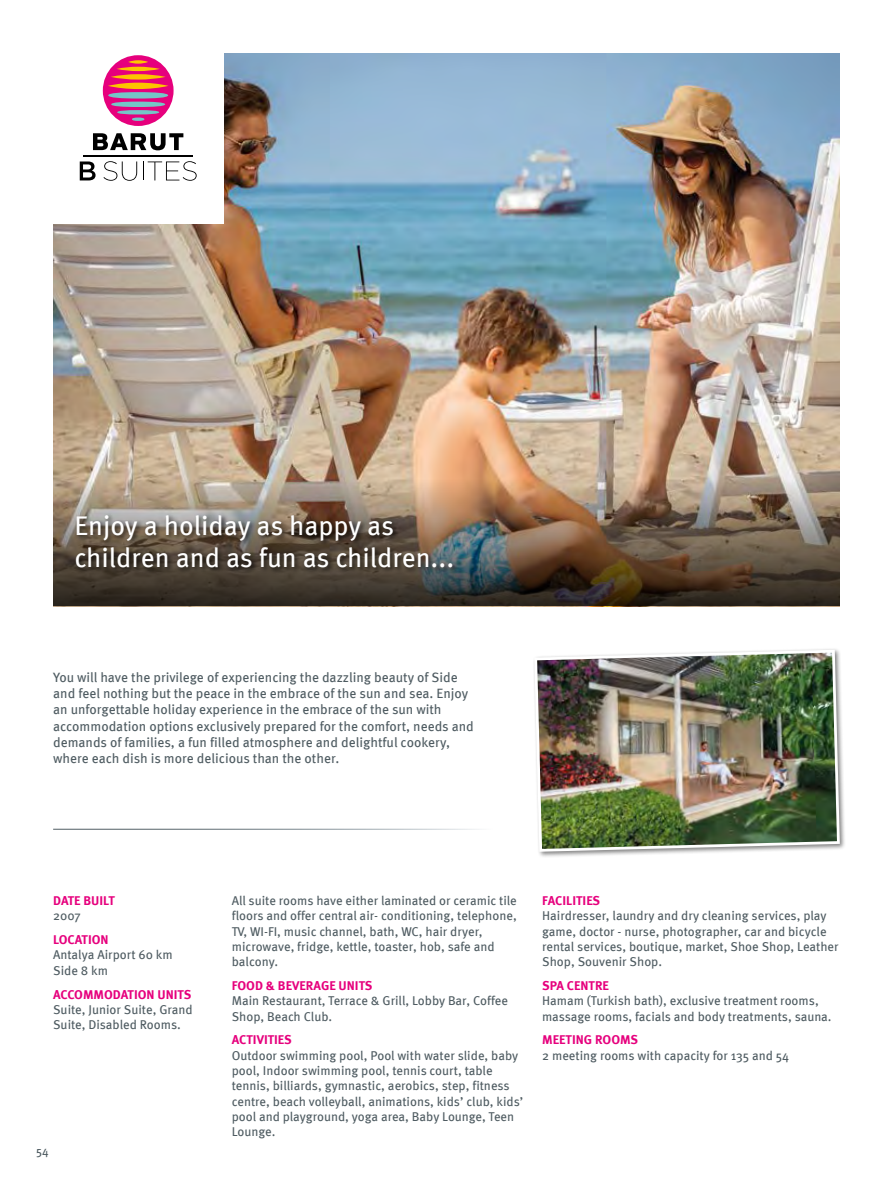
<style>
.page{position:relative;width:893px;height:1191px;background:#fff}
.page>*{position:absolute;margin:0;border:0;box-sizing:border-box;transform-origin:0 0}
.t1{font:27px/32.4px "Meta Pro";letter-spacing:-.005em;color:#fff}
.t2{font:13.5px/16.2px "Meta Pro";color:#4e5b61}
.t3{font:12.75px/15.3px "Meta Pro";color:#4e5b61}
.t4{font:700 12.75px "Meta Pro";color:#e6007d}
.t5{font:12px "Meta Pro";color:#4e5b61}
</style>
<div class="page">
<img style="left:53px;top:53px;width:787px;height:425px">
<div style="left:532px;top:647px;width:314px;height:211px;background:#000;opacity:.5"></div>
<img style="left:533px;top:648px;width:308px;height:205px">
<div style="left:53px;top:53px;width:170px;height:170px;background:#fff"></div>
<svg style="left:80px;top:161px;width:16px;height:19px"></svg>
<svg style="left:103px;top:161px;width:34px;height:20px"></svg>
<svg style="left:143px;top:161px;width:54px;height:20px"></svg>
<hr style="left:83px;top:155px;width:110px;height:1px;background:#000">
<div style="left:103px;top:55px;width:71px;height:71px;background:#e6007d;border-radius:50%"></div>
<svg style="left:108px;top:83px;width:60px;height:6px"></svg>
<svg style="left:111px;top:74px;width:55px;height:6px"></svg>
<svg style="left:117px;top:67px;width:43px;height:4px"></svg>
<svg style="left:128px;top:60px;width:20px;height:4px"></svg>
<div style="left:108px;top:92px;width:60px;height:7px;background:#75c6c7;border-radius:50%"></div>
<div style="left:111px;top:102px;width:54px;height:5px;background:#75c6c7;border-radius:50%"></div>
<svg style="left:117px;top:110px;width:42px;height:4px"></svg>
<svg style="left:132px;top:118px;width:12px;height:3px"></svg>
<svg style="left:93px;top:133px;width:90px;height:17px"></svg>
<img style="left:53px;top:478px;width:787px;height:128px">
<div style="left:74px;top:513px;width:385px;height:61px;background:#000;opacity:.75"></div>
<h1 class="t1" style="left:74px;top:509px;width:381px">Enjoy a holiday as happy as children and as fun as children...</h1>
<p class="t2" style="left:53px;top:669px;width:422px">You will have the privilege of experiencing the dazzling beauty of Side and feel nothing but the peace in the embrace of the sun and sea. Enjoy an unforgettable holiday experience in the embrace of the sun with accommodation options exclusively prepared for the comfort, needs and demands of families, a fun filled atmosphere and delightful cookery, where each dish is more delicious than the other.</p>
<p class="t4" style="left:53px;top:892px;width:63px">DATE BUILT</p>
<p class="t3" style="left:53px;top:908px;width:29px">2007</p>
<p class="t4" style="left:53px;top:931px;width:57px">LOCATION</p>
<p class="t3" style="left:53px;top:947px;width:121px">Antalya Airport 60 km<br>Side 8 km</p>
<p class="t4" style="left:53px;top:986px;width:140px">ACCOMMODATION UNITS</p>
<p class="t3" style="left:53px;top:1001px;width:141px">Suite, Junior Suite, Grand<br>Suite, Disabled Rooms.</p>
<p class="t5" style="left:36px;top:1143px;width:14px">54</p>
<p class="t3" style="left:232px;top:893px;width:287px">All suite rooms have either laminated or ceramic tile floors and offer central air- conditioning, telephone, TV, WI-FI, music channel, bath, WC, hair dryer, microwave, fridge, kettle, toaster, hob, safe and balcony.</p>
<p class="t4" style="left:232px;top:977px;width:142px">FOOD &amp; BEVERAGE UNITS</p>
<p class="t3" style="left:232px;top:993px;width:278px">Main Restaurant, Terrace &amp; Grill, Lobby Bar, Coffee<br>Shop, Beach Club.</p>
<p class="t4" style="left:232px;top:1032px;width:62px">ACTIVITIES</p>
<p class="t3" style="left:232px;top:1047px;width:293px">Outdoor swimming pool, Pool with water slide, baby pool, Indoor swimming pool, tennis court, table tennis, billiards, gymnastic, aerobics, step, fitness centre, beach volleyball, animations, kids’ club, kids’ pool and playground, yoga area, Baby Lounge, Teen Lounge.</p>
<p class="t4" style="left:542px;top:892px;width:60px">FACILITIES</p>
<p class="t3" style="left:542px;top:908px;width:298px">Hairdresser, laundry and dry cleaning services, play game, doctor - nurse, photographer, car and bicycle rental services, boutique, market, Shoe Shop, Leather Shop, Souvenir Shop.</p>
<p class="t4" style="left:542px;top:977px;width:68px">SPA CENTRE</p>
<p class="t3" style="left:542px;top:993px;width:291px">Hamam (Turkish bath), exclusive treatment rooms, massage rooms, facials and body treatments, sauna.</p>
<p class="t4" style="left:542px;top:1032px;width:98px">MEETING ROOMS</p>
<p class="t3" style="left:542px;top:1047px;width:249px">2 meeting rooms with capacity for 135 and 54</p>
</div>
